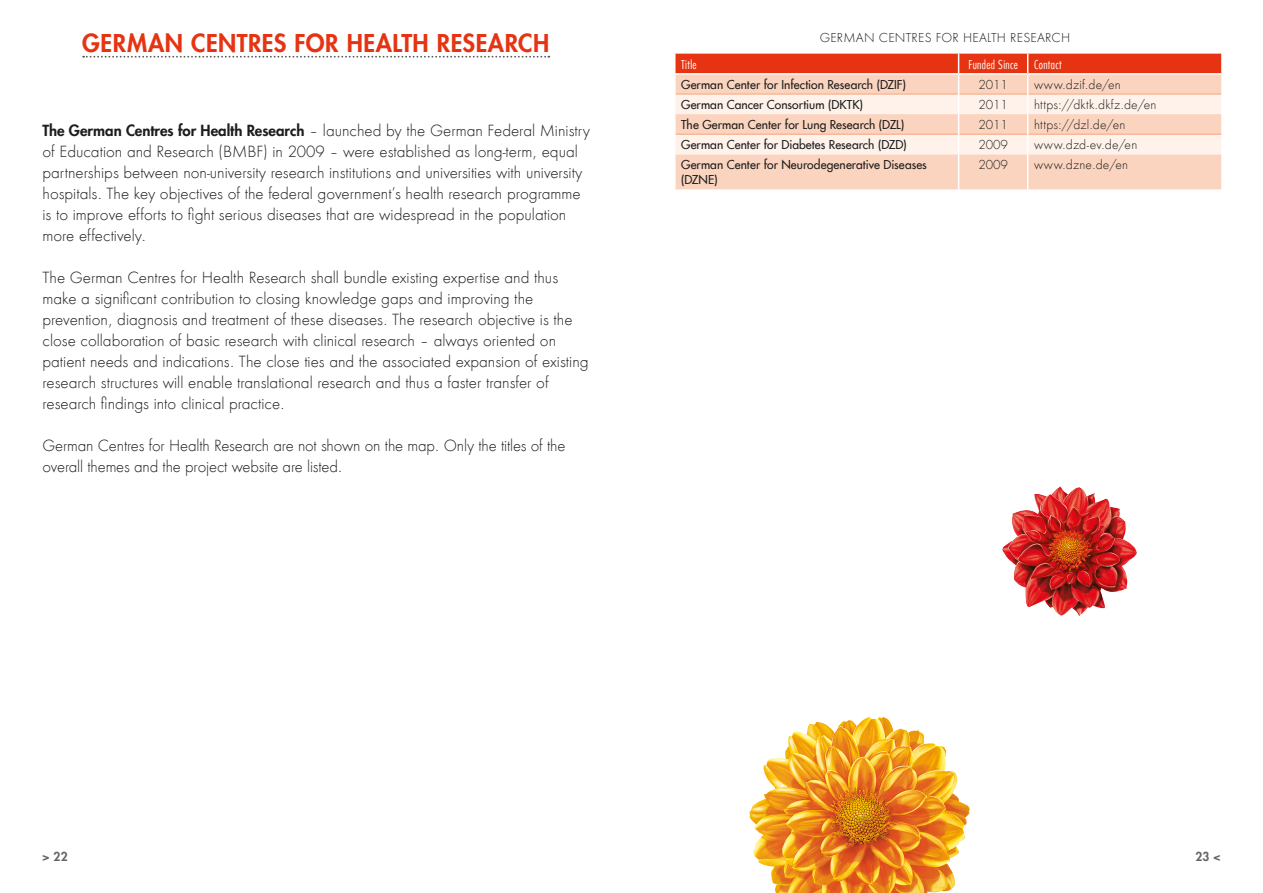
<style>
.page{position:relative;width:1263px;height:893px;background:#fff}
.page>*{position:absolute;margin:0;border:0;box-sizing:border-box;transform-origin:0 0}
.t1{font:800 24px "Futura Com";letter-spacing:.02em;color:#e63412}
.t2{font:15px/21px "Futura ND Light";color:#1d1d1b}
.t3{font:500 12px/15px "Futura Com";letter-spacing:.005em;color:#1d1d1b}
.t4{font:12px "Futura ND Light";letter-spacing:.02em;color:#1d1d1b}
.t5{font:300 condensed 12px "Futura Com";letter-spacing:.03em;color:#fff}
.t6{font:800 12px "Futura Com";color:#646463}
.s1{font-family:"Futura Com";font-weight:800}
</style>
<div class="page">
<div style="left:675px;top:154px;width:546px;height:35px;background:#fbd4c0"></div>
<svg style="left:675px;top:54px;width:546px;height:100px;background:#f8c0ae"></svg>
<hr style="left:958px;top:154px;width:1px;height:35px;background:#fff">
<hr style="left:1027px;top:154px;width:1px;height:35px;background:#fff">
<hr style="left:674px;top:73px;width:285px;height:2px;background:#fff">
<hr style="left:959px;top:73px;width:69px;height:2px;background:#fff">
<hr style="left:1028px;top:73px;width:193px;height:2px;background:#fff">
<svg style="left:83px;top:56px;width:466px;height:2px"></svg>
<img style="left:749px;top:717px;width:221px;height:176px">
<img style="left:1002px;top:486px;width:135px;height:130px">
<p class="t1" style="left:82px;top:25px;width:468px">GERMAN CENTRES FOR HEALTH RESEARCH</p>
<p class="t2" style="left:43px;top:120px;width:549px"><span class="s1">The German Centres for Health Research</span> – launched by the German Federal Ministry of Education and Research (BMBF) in 2009 – were established as long-term, equal partnerships between non-university research institutions and universities with university hospitals. The key objectives of the federal government’s health research programme is to improve efforts to fight serious diseases that are widespread in the population more effectively.</p>
<p class="t2" style="left:43px;top:267px;width:548px">The German Centres for Health Research shall bundle existing expertise and thus make a significant contribution to closing knowledge gaps and improving the prevention, diagnosis and treatment of these diseases. The research objective is the close collaboration of basic research with clinical research – always oriented on patient needs and indications. The close ties and the associated expansion of existing research structures will enable translational research and thus a faster transfer of research findings into clinical practice.</p>
<p class="t2" style="left:43px;top:435px;width:524px">German Centres for Health Research are not shown on the map. Only the titles of the overall themes and the project website are listed.</p>
<p class="t4" style="left:820px;top:30px;width:252px">GERMAN CENTRES FOR HEALTH RESEARCH</p>
<p class="t5" style="left:681px;top:57px;width:17px">Title</p>
<p class="t5" style="left:968px;top:57px;width:51px">Funded Since</p>
<p class="t5" style="left:1034px;top:57px;width:29px">Contact</p>
<p class="t3" style="left:681px;top:76px;width:226px">German Center for Infection Research (DZIF)</p>
<p class="t4" style="left:978px;top:77px;width:31px">2011</p>
<p class="t4" style="left:1034px;top:77px;width:88px">www.dzif.de/en</p>
<p class="t3" style="left:681px;top:96px;width:183px">German Cancer Consortium (DKTK)</p>
<p class="t4" style="left:978px;top:97px;width:31px">2011</p>
<p class="t4" style="left:1034px;top:97px;width:124px">https://dktk.dkfz.de/en</p>
<p class="t3" style="left:681px;top:117px;width:225px">The German Center for Lung Research (DZL)</p>
<p class="t4" style="left:978px;top:117px;width:31px">2011</p>
<p class="t4" style="left:1034px;top:117px;width:93px">https://dzl.de/en</p>
<p class="t3" style="left:681px;top:137px;width:227px">German Center for Diabetes Research (DZD)</p>
<p class="t4" style="left:978px;top:137px;width:31px">2009</p>
<p class="t4" style="left:1034px;top:137px;width:105px">www.dzd-ev.de/en</p>
<p class="t3" style="left:681px;top:157px;width:247px">German Center for Neurodegenerative Diseases (DZNE)</p>
<p class="t4" style="left:978px;top:158px;width:31px">2009</p>
<p class="t4" style="left:1034px;top:158px;width:96px">www.dzne.de/en</p>
<p class="t6" style="left:43px;top:847px;width:27px">&gt; 22</p>
<p class="t6" style="left:1195px;top:847px;width:27px">23 &lt;</p>
</div>
